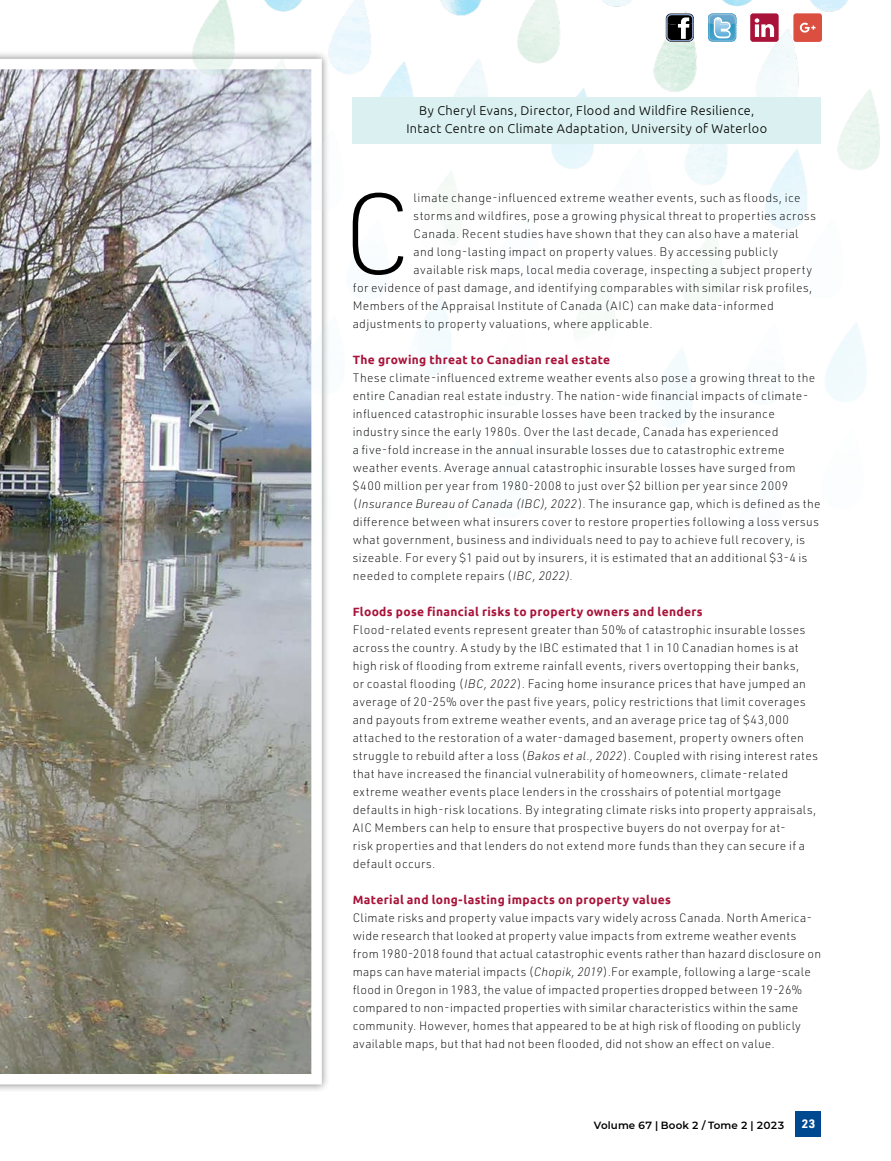
<style>
.page{position:relative;width:891px;height:1161px;background:#fff}
.page>*{position:absolute;margin:0;border:0;box-sizing:border-box;transform-origin:0 0}
.t1{font:200 112.8px "URWDIN";color:#000}
.t2{font:300 12.75px/18px "Ubuntu";letter-spacing:.035em;color:#000;text-align:center}
.t3{font:200 12px/18px "URWDIN";letter-spacing:.03em;color:#000}
.t4{font:700 12px "Ubuntu";letter-spacing:.03em;color:#a91339}
.t5{font:700 12px "URWDIN";color:#fff}
.t6{font:600 10.5px "Montserrat";letter-spacing:.005em;color:#000}
.s1{font-style:italic}
</style>
<div class="page">
<div style="left:0;top:51px;width:330px;height:1042px;background:#000;opacity:.45"></div>
<img style="left:0;top:59px;width:322px;height:1025px">
<div style="left:0;top:469px;width:76px;height:607px;background:#fff;opacity:.57"></div>
<img style="left:168px;top:0;width:712px;height:564px">
<div style="left:352px;top:98px;width:469px;height:46px;background:#dbf0f0"></div>
<svg style="left:666px;top:13px;width:28px;height:29px"></svg>
<svg style="left:708px;top:13px;width:28px;height:29px"></svg>
<svg style="left:750px;top:13px;width:29px;height:29px"></svg>
<div style="left:793px;top:13px;width:29px;height:29px;background:#db4f41;border-radius:3px"></div>
<svg style="left:800px;top:23px;width:16px;height:10px"></svg>
<div style="left:796px;top:1111px;width:25px;height:26px;background:#004990"></div>
<p class="t2" style="left:406px;top:101px;width:362px">By Cheryl Evans, Director, Flood and Wildfire Resilience,<br>Intact Centre on Climate Adaptation, University of Waterloo</p>
<h1 class="t1" style="left:342px;top:161px;width:73px">C</h1>
<p class="t3" style="left:414px;top:189px;width:388px">limate change-influenced extreme weather events, such as floods, ice</p>
<p class="t3" style="left:414px;top:207px;width:404px">storms and wildfires, pose a growing physical threat to properties across</p>
<p class="t3" style="left:414px;top:225px;width:387px">Canada. Recent studies have shown that they can also have a material</p>
<p class="t3" style="left:414px;top:243px;width:366px">and long-lasting impact on property values. By accessing publicly</p>
<p class="t3" style="left:414px;top:261px;width:400px">available risk maps, local media coverage, inspecting a subject property</p>
<p class="t3" style="left:353px;top:279px;width:461px">for evidence of past damage, and identifying comparables with similar risk profiles,</p>
<p class="t3" style="left:353px;top:297px;width:423px">Members of the Appraisal Institute of Canada (AIC) can make data-informed</p>
<p class="t3" style="left:353px;top:315px;width:302px">adjustments to property valuations, where applicable.</p>
<p class="t4" style="left:353px;top:353px;width:259px">The growing threat to Canadian real estate</p>
<p class="t3" style="left:353px;top:369px;width:469px">These climate-influenced extreme weather events also pose a growing threat to the entire Canadian real estate industry. The nation-wide financial impacts of climate&shy;influenced catastrophic insurable losses have been tracked by the insurance industry since the early 1980s. Over the last decade, Canada has experienced<br>a five-fold increase in the annual insurable losses due to catastrophic extreme weather events. Average annual catastrophic insurable losses have surged from $400 million per year from 1980-2008 to just over $2 billion per year since 2009 (<span class="s1">Insurance Bureau of Canada (IBC), 2022</span>). The insurance gap, which is defined as the difference between what insurers cover to restore properties following a loss versus what government, business and individuals need to pay to achieve full recovery, is sizeable. For every $1 paid out by insurers, it is estimated that an additional $3-4 is needed to complete repairs (<span class="s1">IBC, 2022).</span></p>
<p class="t4" style="left:353px;top:605px;width:351px">Floods pose financial risks to property owners and lenders</p>
<p class="t3" style="left:353px;top:621px;width:467px">Flood-related events represent greater than 50% of catastrophic insurable losses across the country. A study by the IBC estimated that 1 in 10 Canadian homes is at high risk of flooding from extreme rainfall events, rivers overtopping their banks,<br>or coastal flooding (<span class="s1">IBC, 2022</span>). Facing home insurance prices that have jumped an average of 20-25% over the past five years, policy restrictions that limit coverages and payouts from extreme weather events, and an average price tag of $43,000 attached to the restoration of a water-damaged basement, property owners often struggle to rebuild after a loss (<span class="s1">Bakos et al., 2022</span>). Coupled with rising interest rates that have increased the financial vulnerability of homeowners, climate-related extreme weather events place lenders in the crosshairs of potential mortgage defaults in high-risk locations. By integrating climate risks into property appraisals, AIC Members can help to ensure that prospective buyers do not overpay for at-<br>risk properties and that lenders do not extend more funds than they can secure if a default occurs.</p>
<p class="t4" style="left:353px;top:893px;width:320px">Material and long-lasting impacts on property values</p>
<p class="t3" style="left:353px;top:909px;width:470px">Climate risks and property value impacts vary widely across Canada. North America&shy;wide research that looked at property value impacts from extreme weather events from 1980-2018 found that actual catastrophic events rather than hazard disclosure on maps can have material impacts (<span class="s1">Chopik, 2019</span>).For example, following a large-scale flood in Oregon in 1983, the value of impacted properties dropped between 19-26% compared to non-impacted properties with similar characteristics within the same community. However, homes that appeared to be at high risk of flooding on publicly available maps, but that had not been flooded, did not show an effect on value.</p>
<p class="t6" style="left:594px;top:1118px;width:192px">Volume 67 | Book 2 / Tome 2 | 2023</p>
<p class="t5" style="left:802px;top:1116px;width:15px">23</p>
</div>
